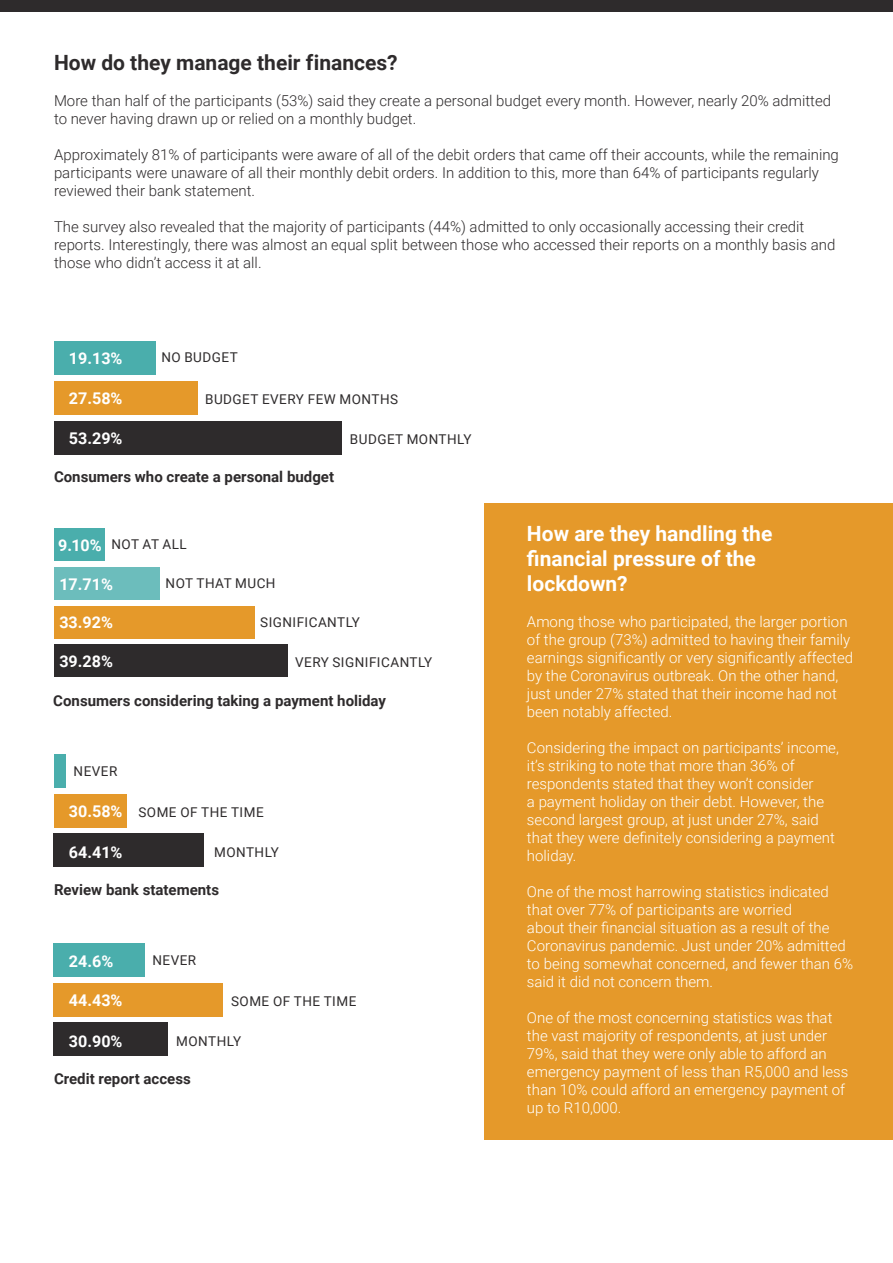
<style>
.page{position:relative;width:893px;height:1263px;background:#fff}
.page>*{position:absolute;margin:0;border:0;box-sizing:border-box;transform-origin:0 0}
.t1{font:700 21px/25.2px "Roboto";color:#fff}
.t2{font:700 21px "Roboto";color:#2e2b2c}
.t3{font:700 16.2px "Roboto";color:#fff}
.t4{font:300 15px/18px "Roboto";color:#fff}
.t5{font:300 15px/18px "Roboto";color:#2e2b2c}
.t6{font:700 15px "Roboto";color:#2e2b2c}
.t7{font:13.5px "Roboto";letter-spacing:.035em;color:#2e2b2c}
</style>
<div class="page">
<div style="left:0;top:0;width:893px;height:12px;background:#2e2b2c"></div>
<div style="left:484px;top:504px;width:409px;height:636px;background:#e5992a"></div>
<div style="left:54px;top:341px;width:101px;height:33px;background:#4aaeac"></div>
<div style="left:54px;top:381px;width:144px;height:33px;background:#e5992a"></div>
<div style="left:54px;top:421px;width:287px;height:33px;background:#2e2b2c"></div>
<div style="left:53px;top:944px;width:92px;height:33px;background:#4aaeac"></div>
<div style="left:53px;top:983px;width:170px;height:33px;background:#e5992a"></div>
<div style="left:53px;top:1022px;width:115px;height:34px;background:#2e2b2c"></div>
<div style="left:54px;top:528px;width:51px;height:33px;background:#4aaeac"></div>
<div style="left:54px;top:567px;width:105px;height:33px;background:#6cbdbc"></div>
<div style="left:54px;top:606px;width:200px;height:32px;background:#e5992a"></div>
<div style="left:54px;top:645px;width:233px;height:32px;background:#2e2b2c"></div>
<div style="left:54px;top:794px;width:72px;height:33px;background:#e5992a"></div>
<div style="left:53px;top:833px;width:150px;height:33px;background:#2e2b2c"></div>
<div style="left:54px;top:754px;width:11px;height:34px;background:#4aaeac"></div>
<p class="t2" style="left:54px;top:48px;width:345px">How do they manage their finances?</p>
<p class="t5" style="left:54px;top:91px;width:779px">More than half of the participants (53%) said they create a personal budget every month. However, nearly 20% admitted to never having drawn up or relied on a monthly budget.</p>
<p class="t5" style="left:54px;top:145px;width:786px">Approximately 81% of participants were aware of all of the debit orders that came off their accounts, while the remaining participants were unaware of all their monthly debit orders. In addition to this, more than 64% of participants regularly reviewed their bank statement.</p>
<p class="t5" style="left:54px;top:217px;width:783px">The survey also revealed that the majority of participants (44%) admitted to only occasionally accessing their credit reports. Interestingly, there was almost an equal split between those who accessed their reports on a monthly basis and those who didn’t access it at all.</p>
<p class="t3" style="left:69px;top:347px;width:55px">19.13%</p>
<p class="t3" style="left:69px;top:387px;width:55px">27.58%</p>
<p class="t3" style="left:69px;top:427px;width:55px">53.29%</p>
<p class="t7" style="left:161px;top:348px;width:78px">NO BUDGET</p>
<p class="t7" style="left:205px;top:390px;width:194px">BUDGET EVERY FEW MONTHS</p>
<p class="t7" style="left:350px;top:429px;width:123px">BUDGET MONTHLY</p>
<p class="t6" style="left:54px;top:466px;width:282px">Consumers who create a personal budget</p>
<p class="t3" style="left:58px;top:534px;width:45px">9.10%</p>
<p class="t7" style="left:111px;top:535px;width:77px">NOT AT ALL</p>
<p class="t7" style="left:166px;top:574px;width:111px">NOT THAT MUCH</p>
<p class="t7" style="left:260px;top:613px;width:101px">SIGNIFICANTLY</p>
<p class="t7" style="left:295px;top:653px;width:139px">VERY SIGNIFICANTLY</p>
<p class="t3" style="left:59px;top:572px;width:55px">17.71%</p>
<p class="t3" style="left:59px;top:611px;width:55px">33.92%</p>
<p class="t3" style="left:59px;top:650px;width:55px">39.28%</p>
<p class="t6" style="left:53px;top:690px;width:334px">Consumers considering taking a payment holiday</p>
<p class="t7" style="left:74px;top:761px;width:45px">NEVER</p>
<p class="t3" style="left:69px;top:800px;width:55px">30.58%</p>
<p class="t3" style="left:69px;top:840px;width:55px">64.41%</p>
<p class="t7" style="left:138px;top:803px;width:127px">SOME OF THE TIME</p>
<p class="t7" style="left:214px;top:843px;width:66px">MONTHLY</p>
<p class="t6" style="left:54px;top:879px;width:167px">Review bank statements</p>
<p class="t3" style="left:69px;top:950px;width:46px">24.6%</p>
<p class="t3" style="left:69px;top:989px;width:55px">44.43%</p>
<p class="t3" style="left:69px;top:1030px;width:55px">30.90%</p>
<p class="t7" style="left:152px;top:950px;width:45px">NEVER</p>
<p class="t7" style="left:231px;top:992px;width:127px">SOME OF THE TIME</p>
<p class="t7" style="left:176px;top:1032px;width:66px">MONTHLY</p>
<p class="t6" style="left:54px;top:1068px;width:138px">Credit report access</p>
<p class="t1" style="left:527px;top:520px;width:247px">How are they handling the financial pressure of the lockdown?</p>
<p class="t4" style="left:527px;top:612px;width:328px">Among those who participated, the larger portion of the group (73%) admitted to having their family earnings significantly or very significantly affected by the Coronavirus outbreak. On the other hand, just under 27% stated that their income had not been notably affected.</p>
<p class="t4" style="left:527px;top:738px;width:313px">Considering the impact on participants’ income, it’s striking to note that more than 36% of respondents stated that they won’t consider<br>a payment holiday on their debt. However, the second largest group, at just under 27%, said that they were definitely considering a payment holiday.</p>
<p class="t4" style="left:527px;top:882px;width:328px">One of the most harrowing statistics indicated that over 77% of participants are worried<br>about their financial situation as a result of the Coronavirus pandemic. Just under 20% admitted to being somewhat concerned, and fewer than 6% said it did not concern them.</p>
<p class="t4" style="left:527px;top:1008px;width:323px">One of the most concerning statistics was that the vast majority of respondents, at just under 79%, said that they were only able to afford an emergency payment of less than R5,000 and less than 10% could afford an emergency payment of up to R10,000.</p>
</div>
